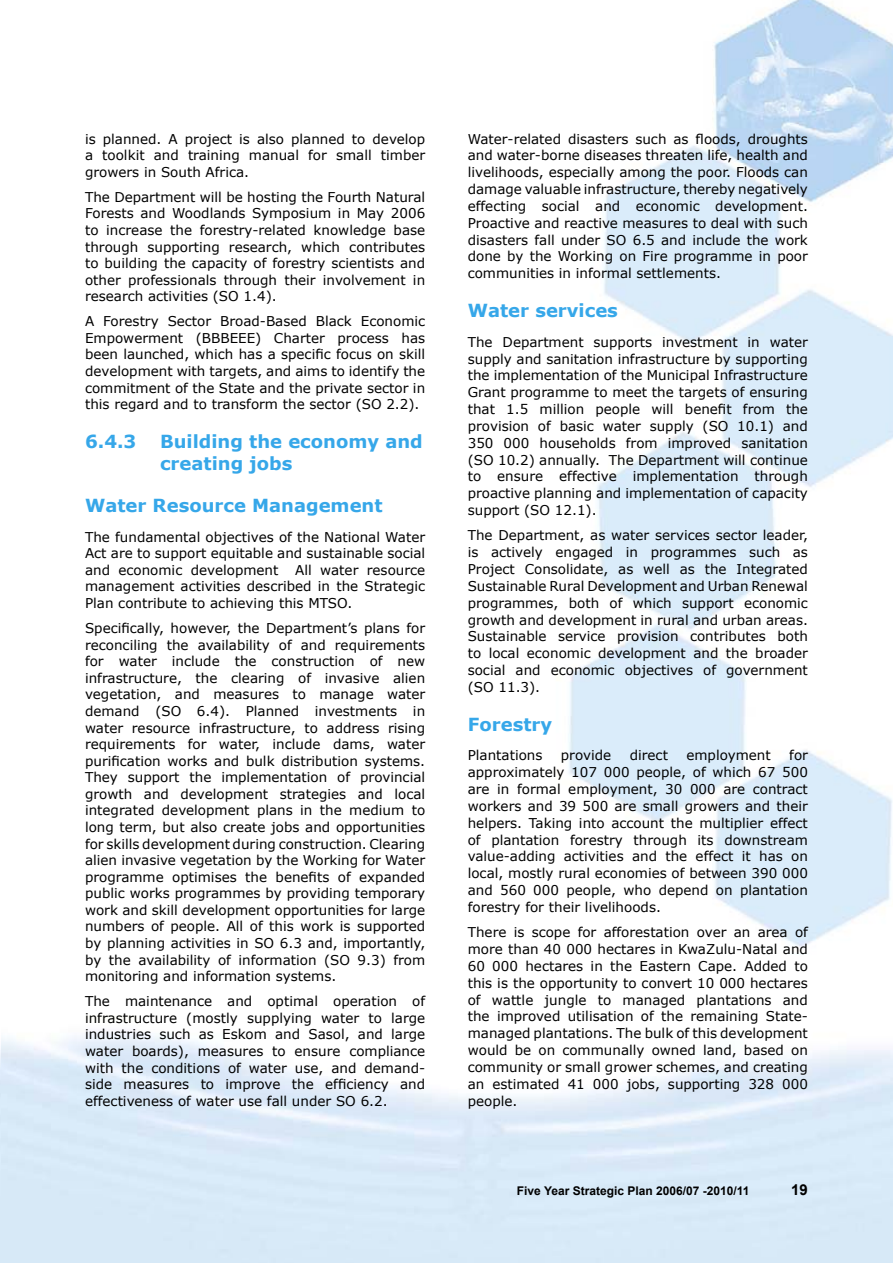
<style>
.page{position:relative;width:893px;height:1263px;background:#fff}
.page>*{position:absolute;margin:0;border:0;box-sizing:border-box;transform-origin:0 0}
.sub_sub_heading_11pt_-_6_2_1{font:700 18px/21.6px "Verdana";color:#36a7e9}
.t1{font:700 15px "Arial";color:#000}
.t2{font:13.5px/16.8px "Verdana";color:#000;text-align:justify}
.t3{font:700 12px "Arial";color:#000}
</style>
<div class="page">
<img style="left:568px;top:0;width:325px;height:947px">
<p class="t2" style="left:85px;top:130px;width:342px">is planned. A project is also planned to develop a toolkit and training manual for small timber growers in South Africa.</p>
<p class="t2" style="left:85px;top:188px;width:342px">The Department will be hosting the Fourth Natural Forests and Woodlands Symposium in May 2006 to increase the forestry-related knowledge base through supporting research, which contributes to building the capacity of forestry scientists and other professionals through their involvement in research activities (SO 1.4).</p>
<p class="t2" style="left:85px;top:313px;width:342px">A Forestry Sector Broad-Based Black Economic Empowerment (BBBEEE) Charter process has been launched, which has a specific focus on skill development with targets, and aims to identify the commitment of the State and the private sector in this regard and to transform the sector (SO 2.2).</p>
<p class="sub_sub_heading_11pt_-_6_2_1" style="left:85px;top:430px;width:53px">6.4.3</p>
<p class="sub_sub_heading_11pt_-_6_2_1" style="left:160px;top:430px;width:264px">Building the economy and creating jobs</p>
<p class="sub_sub_heading_11pt_-_6_2_1" style="left:85px;top:494px;width:299px">Water Resource Management</p>
<p class="t2" style="left:85px;top:528px;width:342px">The fundamental objectives of the National Water Act are to support equitable and sustainable social and economic development All water resource management activities described in the Strategic Plan contribute to achieving this MTSO.</p>
<p class="t2" style="left:85px;top:619px;width:342px">Specifically, however, the Department’s plans for reconciling the availability of and requirements for water include the construction of new infrastructure, the clearing of invasive alien vegetation, and measures to manage water demand (SO 6.4). Planned investments in water resource infrastructure, to address rising requirements for water, include dams, water purification works and bulk distribution systems.<br>They support the implementation of provincial growth and development strategies and local integrated development plans in the medium to long term, but also create jobs and opportunities for skills development during construction. Clearing alien invasive vegetation by the Working for Water programme optimises the benefits of expanded public works programmes by providing temporary work and skill development opportunities for large numbers of people. All of this work is supported by planning activities in SO 6.3 and, importantly, by the availability of information (SO 9.3) from monitoring and information systems.</p>
<p class="t2" style="left:85px;top:992px;width:342px">The maintenance and optimal operation of infrastructure (mostly supplying water to large industries such as Eskom and Sasol, and large water boards), measures to ensure compliance with the conditions of water use, and demand&shy;side measures to improve the efficiency and effectiveness of water use fall under SO 6.2.</p>
<p class="t2" style="left:468px;top:130px;width:342px">Water-related disasters such as floods, droughts and water-borne diseases threaten life, health and livelihoods, especially among the poor. Floods can damage valuable infrastructure, thereby negatively effecting social and economic development.<br>Proactive and reactive measures to deal with such disasters fall under SO 6.5 and include the work done by the Working on Fire programme in poor communities in informal settlements.</p>
<p class="sub_sub_heading_11pt_-_6_2_1" style="left:468px;top:299px;width:152px">Water services</p>
<p class="t2" style="left:468px;top:333px;width:342px">The Department supports investment in water supply and sanitation infrastructure by supporting the implementation of the Municipal Infrastructure Grant programme to meet the targets of ensuring that 1.5 million people will benefit from the provision of basic water supply (SO 10.1) and 350 000 households from improved sanitation (SO 10.2) annually. The Department will continue to ensure effective implementation through proactive planning and implementation of capacity support (SO 12.1).</p>
<p class="t2" style="left:468px;top:527px;width:342px">The Department, as water services sector leader, is actively engaged in programmes such as Project Consolidate, as well as the Integrated Sustainable Rural Development and Urban Renewal programmes, both of which support economic growth and development in rural and urban areas.<br>Sustainable service provision contributes both to local economic development and the broader social and economic objectives of government (SO 11.3).</p>
<p class="sub_sub_heading_11pt_-_6_2_1" style="left:468px;top:713px;width:86px">Forestry</p>
<p class="t2" style="left:468px;top:747px;width:76px">Plantations</p>
<p class="t2" style="left:561px;top:747px;width:52px">provide</p>
<p class="t2" style="left:630px;top:747px;width:40px">direct</p>
<p class="t2" style="left:686px;top:747px;width:86px">employment</p>
<p class="t2" style="left:468px;top:747px;width:342px;text-indent:321px">for approximately 107 000 people, of which 67 500 are in formal employment, 30 000 are contract workers and 39 500 are small growers and their helpers. Taking into account the multiplier effect of plantation forestry through its downstream value-adding activities and the effect it has on local, mostly rural economies of between 390 000 and 560 000 people, who depend on plantation forestry for their livelihoods.</p>
<p class="t2" style="left:468px;top:923px;width:342px">There is scope for afforestation over an area of more than 40 000 hectares in KwaZulu-Natal and 60 000 hectares in the Eastern Cape. Added to this is the opportunity to convert 10 000 hectares of wattle jungle to managed plantations and the improved utilisation of the remaining State&shy;managed plantations. The bulk of this development would be on communally owned land, based on community or small grower schemes, and creating an estimated 41 000 jobs, supporting 328 000 people.</p>
<p class="t3" style="left:517px;top:1184px;width:234px">Five Year Strategic Plan 2006/07 -2010/11</p>
<p class="t1" style="left:791px;top:1181px;width:18px">19</p>
</div>
